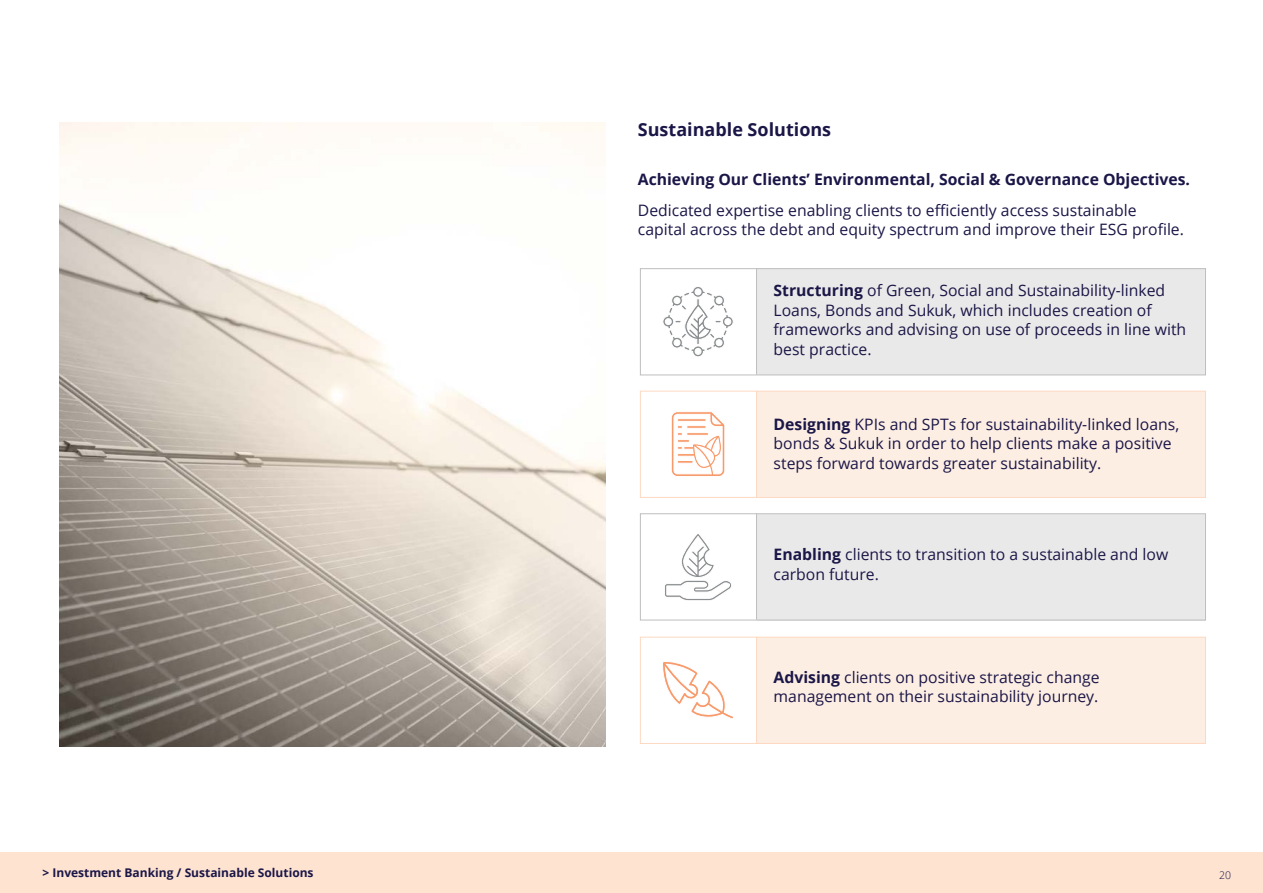
<style>
.page{position:relative;width:1263px;height:893px;background:#fff}
.page>*{position:absolute;margin:0;border:0;box-sizing:border-box;transform-origin:0 0}
.t1{font:700 18px "Open Sans";color:#1a1647}
.t2{font:15.75px/19.5px "Open Sans";color:#1a1647}
.t3{font:700 15.75px "Open Sans";color:#1a1647}
.t4{font:700 12px "Open Sans";color:#1a1647}
.t5{font:300 10.5px "Open Sans";color:#1a1647}
.s1{font-weight:700}
</style>
<div class="page">
<div style="left:0;top:853px;width:1263px;height:40px;background:#fee3d1"></div>
<img style="left:60px;top:122px;width:546px;height:624px">
<div style="left:757px;top:391px;width:448px;height:106px;background:#fdeee3"></div>
<div style="left:757px;top:637px;width:448px;height:106px;background:#fdeee3"></div>
<div style="left:757px;top:269px;width:448px;height:106px;background:#eae9e9"></div>
<div style="left:757px;top:514px;width:448px;height:106px;background:#eae9e9"></div>
<div style="left:640px;top:268px;width:566px;height:107px;border:1px solid #bfbebf"></div>
<hr style="left:756px;top:268px;width:1px;height:107px;background:#bfbebf">
<div style="left:640px;top:391px;width:566px;height:107px;border:1px solid #fdd9c2"></div>
<hr style="left:756px;top:391px;width:1px;height:106px;background:#fdd9c2">
<div style="left:640px;top:637px;width:566px;height:107px;border:1px solid #fdd9c2"></div>
<hr style="left:756px;top:637px;width:1px;height:106px;background:#fdd9c2">
<div style="left:640px;top:513px;width:566px;height:107px;border:1px solid #bfbebf"></div>
<hr style="left:756px;top:513px;width:1px;height:107px;background:#bfbebf">
<svg style="left:671px;top:412px;width:54px;height:64px"></svg>
<div style="left:677px;top:460px;width:16px;height:3px;border:1px solid #fff"></div>
<svg style="left:663px;top:287px;width:70px;height:70px"></svg>
<svg style="left:665px;top:534px;width:67px;height:67px"></svg>
<svg style="left:663px;top:662px;width:70px;height:57px"></svg>
<p class="t4" style="left:43px;top:864px;width:273px">&gt; Investment Banking / Sustainable Solutions</p>
<p class="t1" style="left:638px;top:117px;width:195px">Sustainable Solutions</p>
<p class="t3" style="left:638px;top:169px;width:554px">Achieving Our Clients’ Environmental, Social &amp; Governance Objectives.</p>
<p class="t2" style="left:638px;top:200px;width:548px">Dedicated expertise enabling clients to efficiently access sustainable capital across the debt and equity spectrum and improve their ESG profile.</p>
<p class="t2" style="left:774px;top:280px;width:414px"><span class="s1">Structuring</span> of Green, Social and Sustainability-linked Loans, Bonds and Sukuk, which includes creation of frameworks and advising on use of proceeds in line with best practice.</p>
<p class="t2" style="left:774px;top:414px;width:407px"><span class="s1">Designing</span> KPIs and SPTs for sustainability-linked loans, bonds &amp; Sukuk in order to help clients make a positive steps forward towards greater sustainability.</p>
<p class="t2" style="left:774px;top:544px;width:396px"><span class="s1">Enabling</span> clients to transition to a sustainable and low carbon future.</p>
<p class="t2" style="left:774px;top:667px;width:327px"><span class="s1">Advising</span> clients on positive strategic change management on their sustainability journey.</p>
<p class="t5" style="left:1219px;top:868px;width:13px">20</p>
</div>
